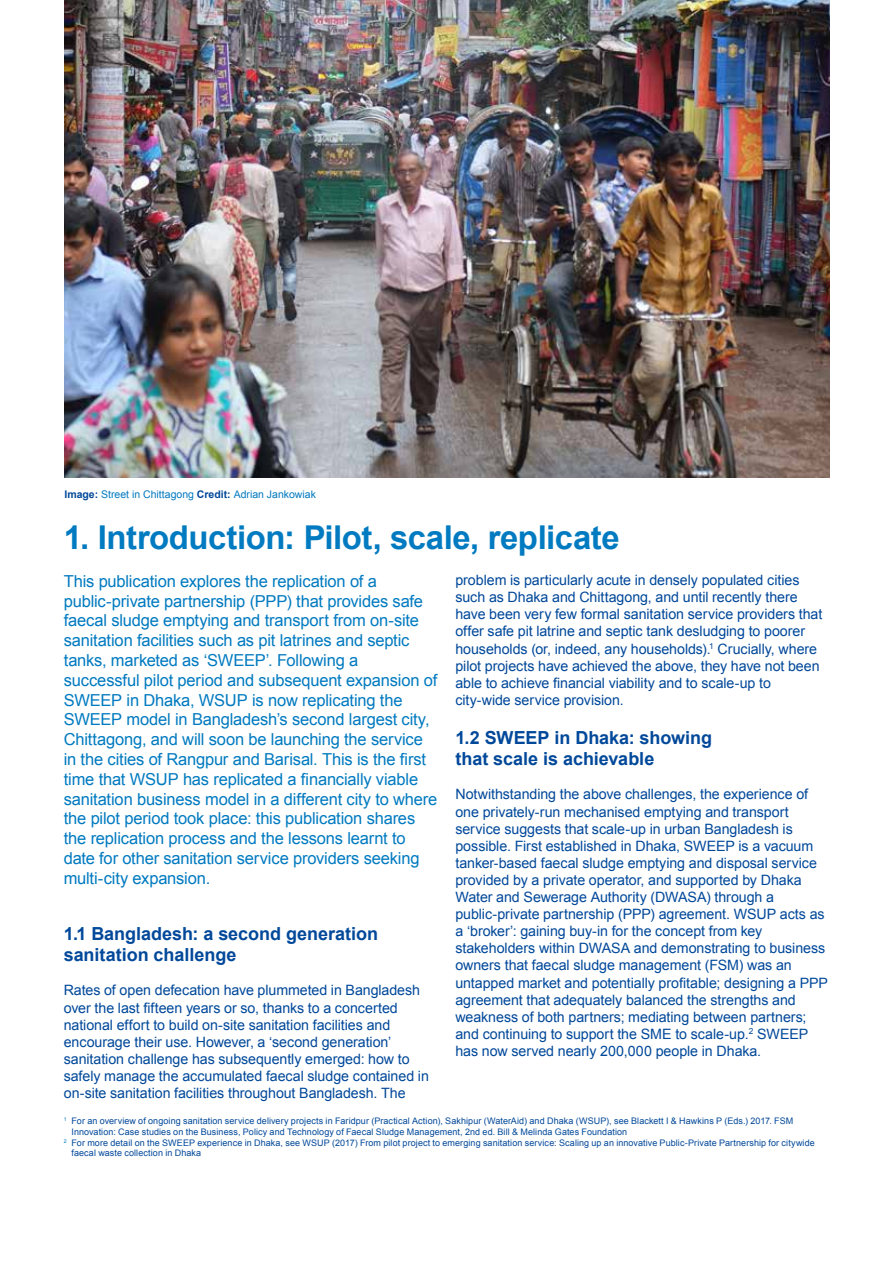
<style>
.page{position:relative;width:893px;height:1263px;background:#fff}
.page>*{position:absolute;margin:0;border:0;box-sizing:border-box;transform-origin:0 0}
.t1{font:700 32.85px "Arial";letter-spacing:-.015em;color:#007ac0}
.t2{font:700 18px/21.6px "Arial";color:#00489a}
.t3{font:16.5px/19.8px "Arial";letter-spacing:-.01em;color:#007ac0}
.t4{font:14.25px/17.1px "Arial";letter-spacing:-.005em;color:#00489a}
.t5{font:10.5px "Arial";color:#0078bf}
.t6{font:9px "Arial";letter-spacing:.01em;color:#00489a}
.s1{font-weight:700;color:#00489a}
</style>
<div class="page">
<img style="left:64px;top:0;width:765px;height:478px">
<p class="t5" style="left:64px;top:488px;width:253px"><span class="s1">Image:</span> Street in Chittagong <span class="s1">Credit:</span> Adrian Jankowiak</p>
<h1 class="t1" style="left:64px;top:516px;width:557px">1. Introduction: Pilot, scale, replicate</h1>
<p class="t3" style="left:64px;top:571px;width:375px">This publication explores the replication of a public-private partnership (PPP) that provides safe faecal sludge emptying and transport from on-site sanitation facilities such as pit latrines and septic tanks, marketed as ‘SWEEP’. Following a successful pilot period and subsequent expansion of SWEEP in Dhaka, WSUP is now replicating the SWEEP model in Bangladesh’s second largest city, Chittagong, and will soon be launching the service in the cities of Rangpur and Barisal. This is the first time that WSUP has replicated a financially viable sanitation business model in a different city to where the pilot period took place: this publication shares the replication process and the lessons learnt to date for other sanitation service providers seeking multi-city expansion.</p>
<p class="t2" style="left:64px;top:923px;width:316px">1.1 Bangladesh: a second generation sanitation challenge</p>
<p class="t4" style="left:64px;top:982px;width:367px">Rates of open defecation have plummeted in Bangladesh over the last fifteen years or so, thanks to a concerted national effort to build on-site sanitation facilities and encourage their use. However, a ‘second generation’ sanitation challenge has subsequently emerged: how to safely manage the accumulated faecal sludge contained in on-site sanitation facilities throughout Bangladesh. The</p>
<p class="t6" style="left:64px;top:1115px;width:731px"><sup>1</sup> For an overview of ongoing sanitation service delivery projects in Faridpur (Practical Action), Sakhipur (WaterAid) and Dhaka (WSUP), see Blackett I &amp; Hawkins P (Eds.) 2017. FSM</p>
<p class="t6" style="left:71px;top:1126px;width:557px">Innovation: Case studies on the Business, Policy and Technology of Faecal Sludge Management, 2nd ed. Bill &amp; Melinda Gates Foundation</p>
<p class="t6" style="left:64px;top:1136px;width:753px"><sup>2</sup> For more detail on the SWEEP experience in Dhaka, see WSUP (2017) From pilot project to emerging sanitation service: Scaling up an innovative Public-Private Partnership for citywide</p>
<p class="t6" style="left:71px;top:1147px;width:131px">faecal waste collection in Dhaka</p>
<p class="t4" style="left:455px;top:572px;width:368px">problem is particularly acute in densely populated cities such as Dhaka and Chittagong, and until recently there have been very few formal sanitation service providers that offer safe pit latrine and septic tank desludging to poorer households (or, indeed, any households).<sup>1</sup> Crucially, where pilot projects have achieved the above, they have not been able to achieve financial viability and to scale-up to city-wide service provision.</p>
<p class="t2" style="left:455px;top:727px;width:258px">1.2 SWEEP in Dhaka: showing that scale is achievable</p>
<p class="t4" style="left:455px;top:786px;width:374px">Notwithstanding the above challenges, the experience of one privately-run mechanised emptying and transport service suggests that scale-up in urban Bangladesh is possible. First established in Dhaka, SWEEP is a vacuum tanker-based faecal sludge emptying and disposal service provided by a private operator, and supported by Dhaka Water and Sewerage Authority (DWASA) through a public-private partnership (PPP) agreement. WSUP acts as a ‘broker’: gaining buy-in for the concept from key stakeholders within DWASA and demonstrating to business owners that faecal sludge management (FSM) was an untapped market and potentially profitable; designing a PPP agreement that adequately balanced the strengths and weakness of both partners; mediating between partners; and continuing to support the SME to scale-up.<sup>2</sup> SWEEP has now served nearly 200,000 people in Dhaka.</p>
</div>
